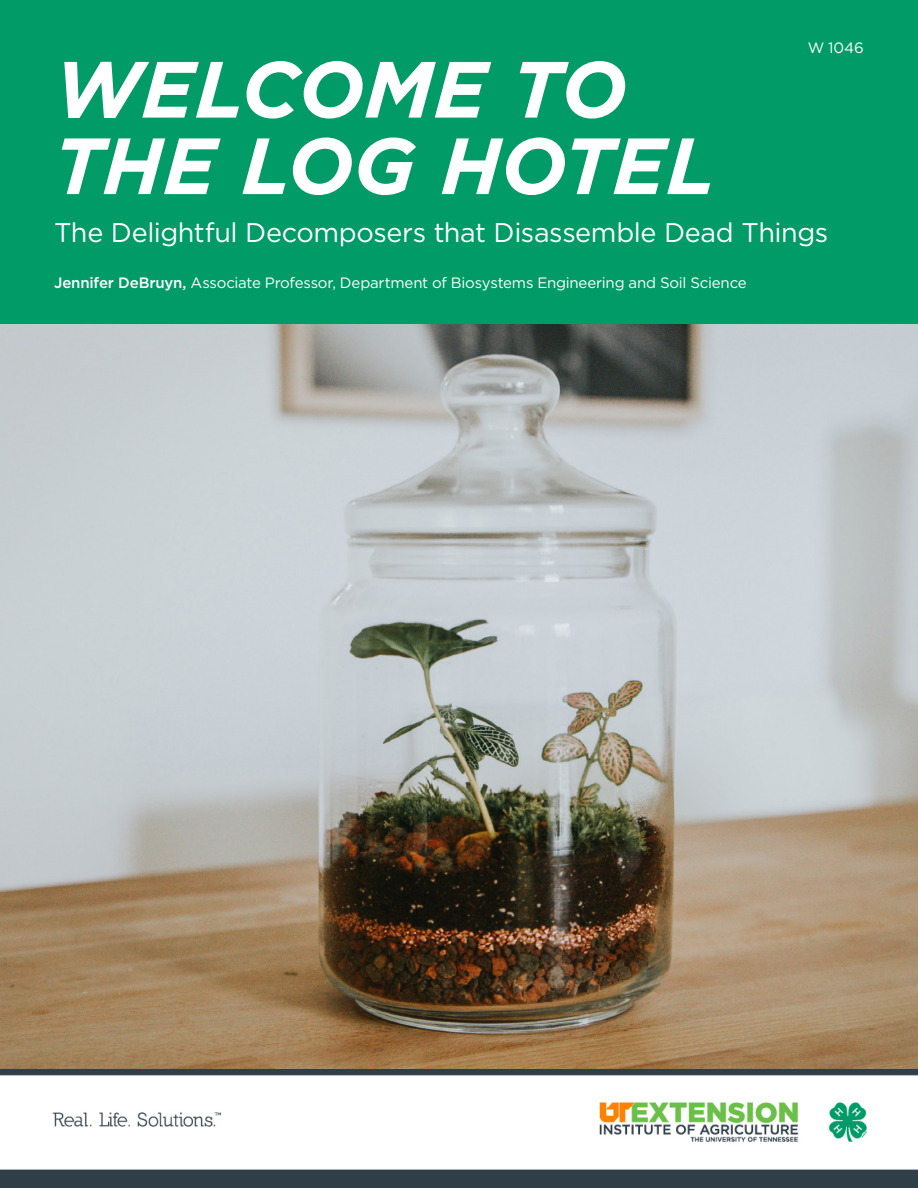
<style>
.page{position:relative;width:918px;height:1188px;background:#fff}
.page>*{position:absolute;margin:0;border:0;box-sizing:border-box;transform-origin:0 0}
.t1{font:italic 700 79.5px/76.5px "Gotham";letter-spacing:-.005em;color:#fff}
.t2{font:27px "Gotham";letter-spacing:-.015em;color:#fff}
.t3{font:15px "Gotham";letter-spacing:-.015em;color:#fff}
.s1{font-weight:500}
</style>
<div class="page">
<img style="left:0;top:324px;width:918px;height:745px">
<img style="left:0;top:1069px;width:918px;height:119px">
<div style="left:0;top:0;width:918px;height:324px;background:#009b67"></div>
<p class="t3" style="left:808px;top:38px;width:58px">W 1046</p>
<p class="t1" style="left:54px;top:51px;width:664px">WELCOME TO<br>THE LOG HOTEL</p>
<p class="t2" style="left:54px;top:215px;width:776px">The Delightful Decomposers that Disassemble Dead Things</p>
<p class="t3" style="left:54px;top:273px;width:694px"><span class="s1">Jennifer DeBruyn,</span> Associate Professor, Department of Biosystems Engineering and Soil Science</p>
</div>
